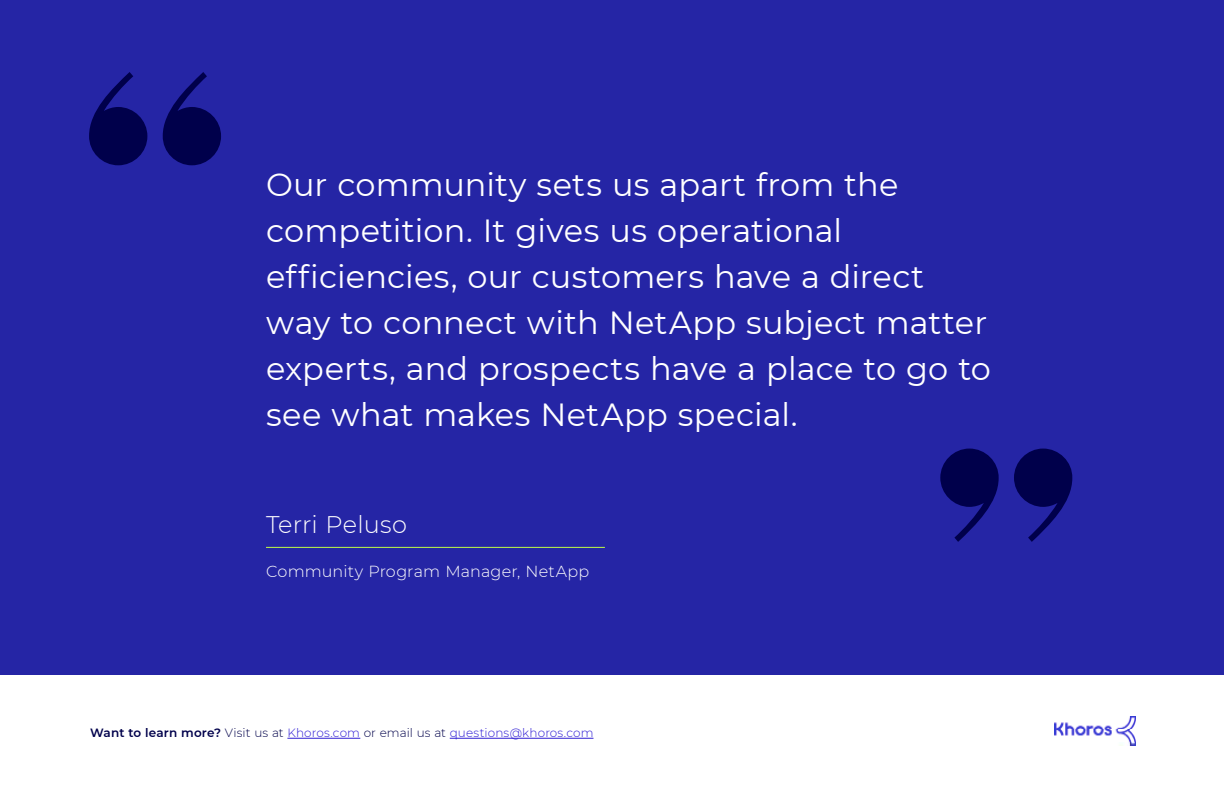
<style>
.page{position:relative;width:1224px;height:792px;background:#fff}
.page>*{position:absolute;margin:0;border:0;box-sizing:border-box;transform-origin:0 0}
.t1{font:32px/46px "Montserrat";letter-spacing:.005em;color:#fff}
.t2{font:300 24px "Montserrat";letter-spacing:.01em;color:#fff}
.t3{font:300 16px "Montserrat";letter-spacing:.01em;color:#fff}
.t4{font:300 12px "Montserrat";letter-spacing:.01em;color:#2e1cd4}
.s1{font-weight:600;color:#00004b}
.s2{color:#00004a}
</style>
<div class="page">
<div style="left:0;top:0;width:1224px;height:675px;background:#2525a5"></div>
<img style="left:1055px;top:717px;width:80px;height:28px">
<svg style="left:89px;top:72px;width:132px;height:93px"></svg>
<hr style="left:287px;top:738px;width:73px;height:1px;background:#2e1cd4">
<hr style="left:450px;top:738px;width:143px;height:1px;background:#2e1cd4">
<svg style="left:940px;top:449px;width:133px;height:93px"></svg>
<hr style="left:266px;top:547px;width:339px;height:1px;background:#bffc47">
<p class="t1" style="left:266px;top:160px;width:727px">Our community sets us apart from the competition. It gives us operational efficiencies, our customers have a direct way to connect with NetApp subject matter experts, and prospects have a place to go to see what makes NetApp special.</p>
<p class="t2" style="left:266px;top:509px;width:143px">Terri Peluso</p>
<p class="t3" style="left:266px;top:560px;width:325px">Community Program Manager, NetApp</p>
<p class="t4" style="left:90px;top:725px;width:505px"><span class="s1">Want to learn more?</span> <span class="s2">Visit us at</span> Khoros.com <span class="s2">or email us at</span> questions@khoros.com</p>
</div>
